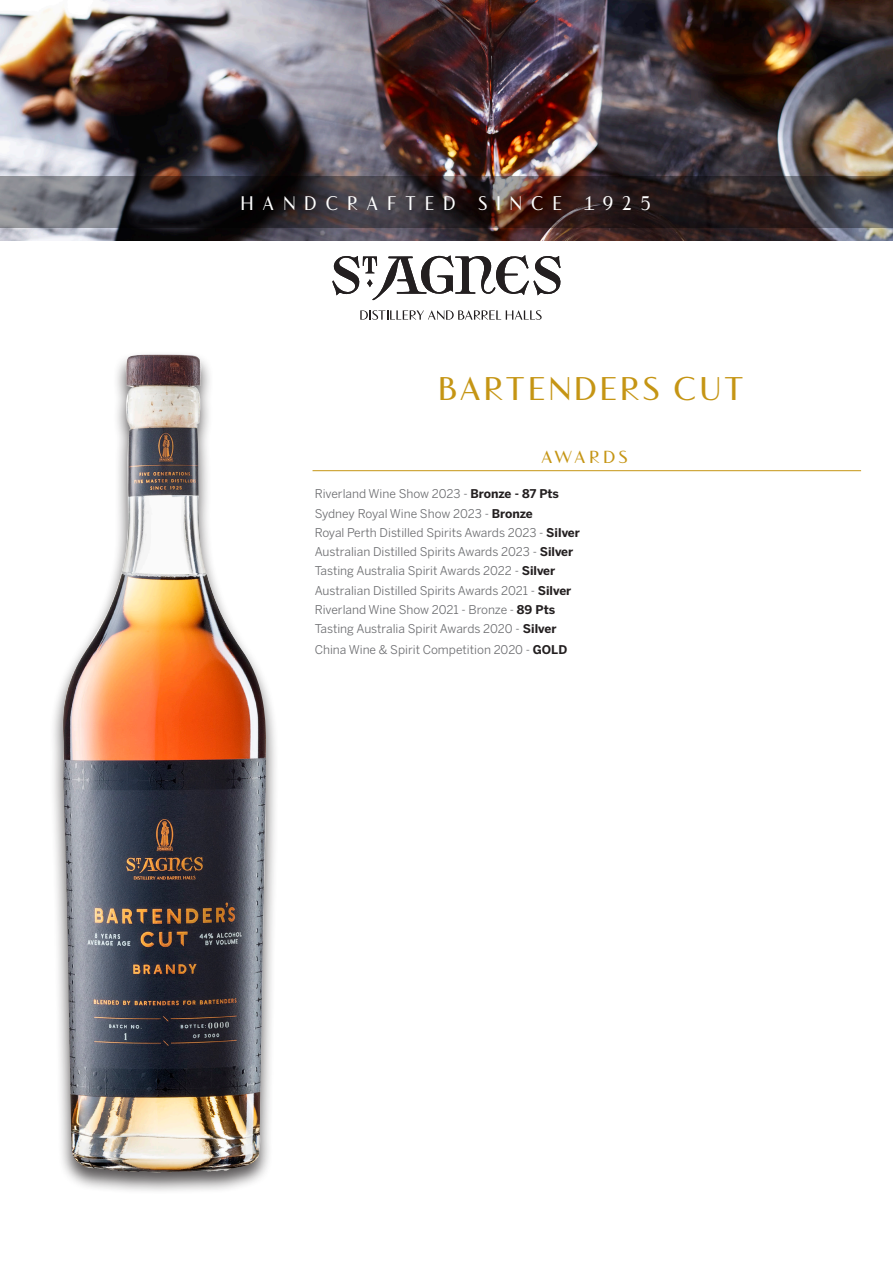
<style>
.page{position:relative;width:893px;height:1263px;background:#fff}
.page>*{position:absolute;margin:0;border:0;box-sizing:border-box;transform-origin:0 0}
.Region{font:900 33.75px "Vanitas";letter-spacing:.095em;color:#c59514}
.t1{font:900 20.25px "Vanitas";letter-spacing:.5em;color:#fff;scale:.9 1}
.Region-2{font:900 18px "Vanitas";letter-spacing:.18em;color:#c59514}
.t2{font:12px "Benton Sans";color:#6c6d70}
.s1{font-weight:700;color:#231f20}
</style>
<div class="page">
<img style="left:0;top:0;width:893px;height:240px">
<svg style="left:0;top:176px;width:893px;height:52px;background:#3c3538"></svg>
<svg style="left:332px;top:255px;width:229px;height:45px"></svg>
<svg style="left:360px;top:310px;width:182px;height:10px"></svg>
<hr style="left:313px;top:470px;width:548px;height:1px;background:#c59514">
<div style="left:50px;top:351px;width:229px;height:844px;background:#231f20;opacity:.75"></div>
<img style="left:63px;top:353px;width:207px;height:819px">
<p class="t1" style="left:241px;top:190px;width:457px">HANDCRAFTED SINCE 1925</p>
<p class="Region" style="left:438px;top:368px;width:307px">BARTENDERS CUT</p>
<p class="Region-2" style="left:541px;top:446px;width:88px">AWARDS</p>
<p class="t2" style="left:315px;top:487px;width:246px">Riverland Wine Show 2023 - <span class="s1">Bronze - 87 Pts</span></p>
<p class="t2" style="left:315px;top:506px;width:220px">Sydney Royal Wine Show 2023 - <span class="s1">Bronze</span></p>
<p class="t2" style="left:315px;top:525px;width:267px">Royal Perth Distilled Spirits Awards 2023 - <span class="s1">Silver</span></p>
<p class="t2" style="left:315px;top:545px;width:260px">Australian Distilled Spirits Awards 2023 - <span class="s1">Silver</span></p>
<p class="t2" style="left:315px;top:564px;width:242px">Tasting Australia Spirit Awards 2022 - <span class="s1">Silver</span></p>
<p class="t2" style="left:315px;top:583px;width:258px">Australian Distilled Spirits Awards 2021 - <span class="s1">Silver</span></p>
<p class="t2" style="left:315px;top:602px;width:242px">Riverland Wine Show 2021 - Bronze - <span class="s1">89 Pts</span></p>
<p class="t2" style="left:315px;top:622px;width:243px">Tasting Australia Spirit Awards 2020 - <span class="s1">Silver</span></p>
<p class="t2" style="left:315px;top:642px;width:254px">China Wine &amp; Spirit Competition 2020 - <span class="s1">GOLD</span></p>
</div>
